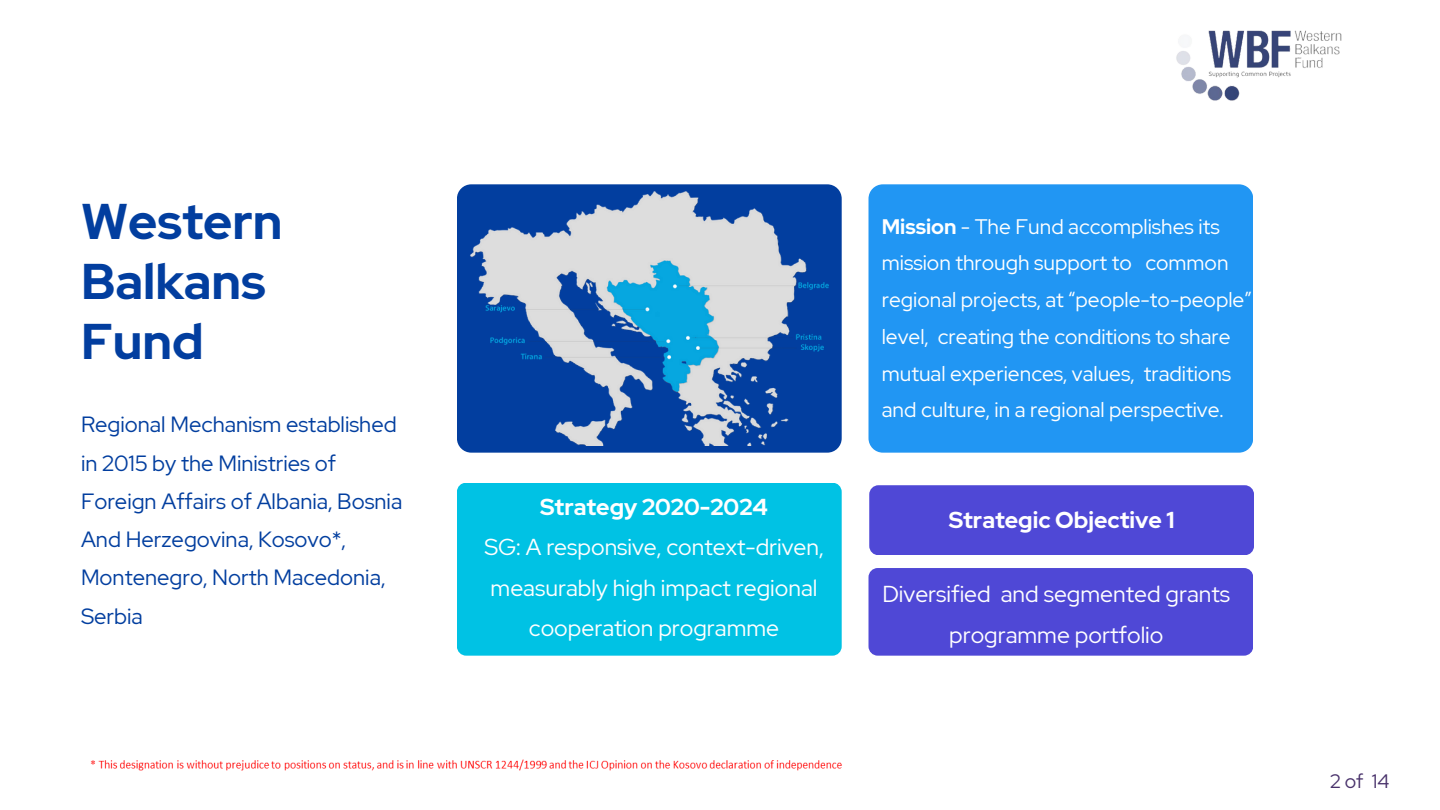
<style>
.page{position:relative;width:1440px;height:810px;background:#fff}
.page>*{position:absolute;margin:0;border:0;box-sizing:border-box;transform-origin:0 0}
.t1{font:700 50px/60px "Red Hat Display";color:#023e9f}
.t2{font:23px/40.5px "Red Hat Display";color:#fff;text-align:center}
.t3{font:700 23px "Red Hat Display";color:#fff}
.t4{font:22px/38.2px "Red Hat Display";color:#023e9f}
.t5{font:21px/36.8px "Red Hat Display";color:#fff}
.t6{font:19.4px "Red Hat Display";color:#49326b}
.s1{font-weight:700}
</style>
<div class="page">
<div style="left:457px;top:184px;width:385px;height:269px;background:#023e9f;border-radius:14px"></div>
<div style="left:869px;top:184px;width:384px;height:269px;background:#2196f3;border-radius:14px"></div>
<div style="left:457px;top:483px;width:385px;height:173px;background:#00c2e4;border-radius:9px"></div>
<img style="left:457px;top:191px;width:385px;height:255px">
<img style="left:90px;top:759px;width:752px;height:12px">
<img style="left:1176px;top:30px;width:166px;height:71px">
<div style="left:869px;top:485px;width:385px;height:70px;background:#4f48d6;border-radius:9px"></div>
<div style="left:869px;top:568px;width:384px;height:88px;background:#4f48d6;border-radius:9px"></div>
<p class="t1" style="left:81px;top:192px;width:203px">Western<br>Balkans<br>Fund</p>
<p class="t4" style="left:81px;top:406px;width:323px">Regional Mechanism established in 2015 by the Ministries of<br>Foreign Affairs of Albania, Bosnia<br>And Herzegovina, Kosovo*,<br>Montenegro, North Macedonia,<br>Serbia</p>
<p class="t3" style="left:540px;top:491px;width:229px">Strategy 2020-2024</p>
<p class="t2" style="left:484px;top:527px;width:341px">SG: A responsive, context-driven, measurably high impact regional cooperation programme</p>
<p class="t5" style="left:882px;top:208px;width:371px"><span class="s1">Mission</span> - The Fund accomplishes its mission through support to common regional projects, at “people-to-people” level, creating the conditions to share mutual experiences, values, traditions and culture, in a regional perspective.</p>
<p class="t3" style="left:949px;top:504px;width:227px">Strategic Objective 1</p>
<p class="t2" style="left:882px;top:574px;width:349px">Diversified and segmented grants programme portfolio</p>
<p class="t6" style="left:1330px;top:769px;width:61px">2of 14</p>
</div>
